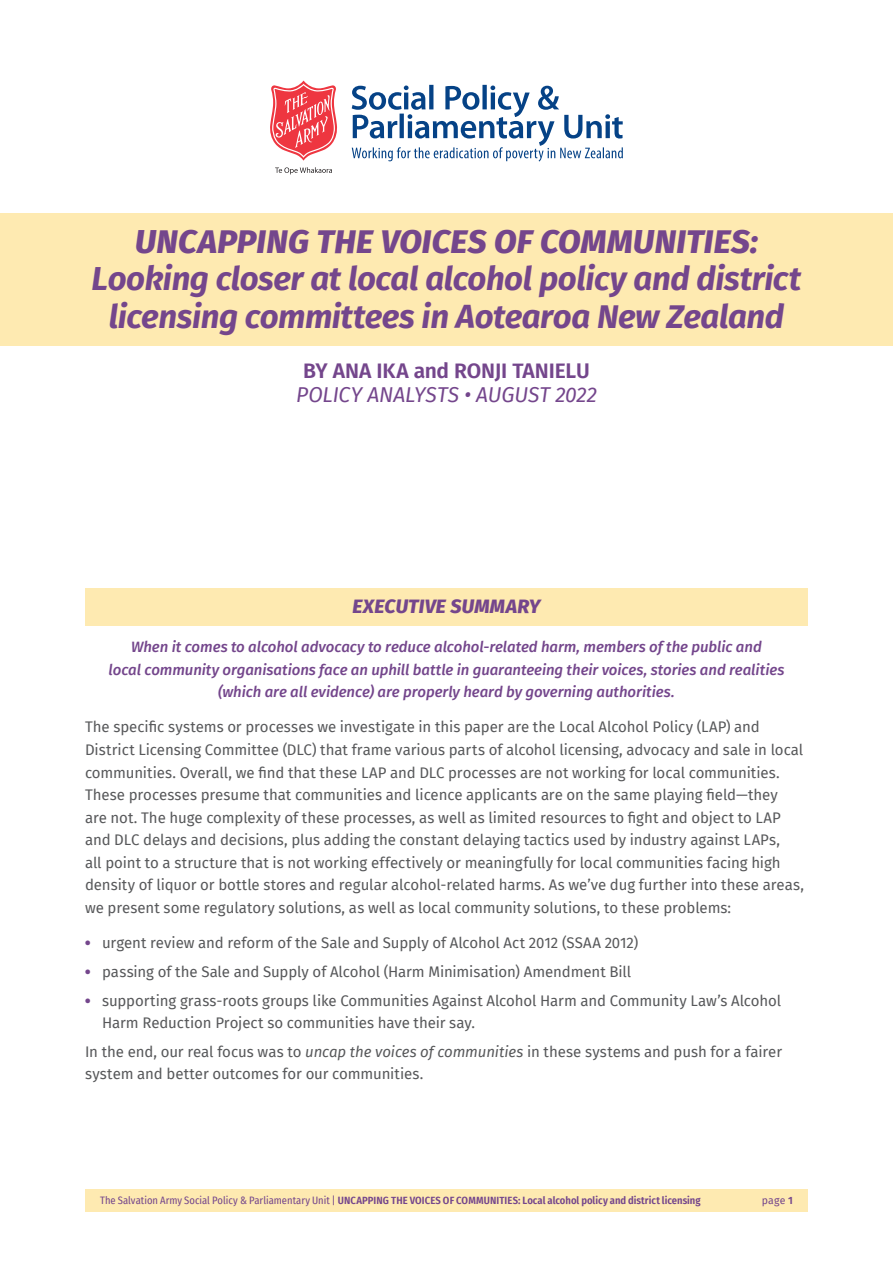
<style>
.page{position:relative;width:893px;height:1263px;background:#fff}
.page>*{position:absolute;margin:0;border:0;box-sizing:border-box;transform-origin:0 0}
.report_title{font:italic 700 33px/37.5px "Fira Sans";letter-spacing:-.015em;color:#74468c;text-align:center}
.title_sub-head{font:italic 21px "Fira Sans";letter-spacing:-.005em;color:#74468c}
.title_sub-head-2{font:600 21px "Fira Sans";letter-spacing:-.01em;color:#74468c}
.section_header{font:italic 800 19.5px "Fira Sans";letter-spacing:.01em;color:#74468c}
.body_copy{font:15px/22.5px "Fira Sans";letter-spacing:-.005em;color:#57585a}
.body_copy_BULLETS{font:15px/22.5px "Fira Sans";letter-spacing:-.005em;color:#57585a}
.introductory_note{font:italic 500 15px/22.5px "Fira Sans";letter-spacing:-.005em;color:#74468c;text-align:center}
.t1{font:600 10.5px "Fira Sans Condensed";letter-spacing:.005em;color:#74468c}
.t2{font:10.5px "Fira Sans";color:#74468c}
.s1{font-weight:800}
.s2{font-weight:900;color:#74468c}
.s3{font-style:italic}
.s4{font-weight:400}
.s5{font-weight:600}
</style>
<div class="page">
<div style="left:85px;top:1189px;width:723px;height:22px;background:#feeab1"></div>
<div style="left:0;top:213px;width:893px;height:133px;background:#feeab1"></div>
<div style="left:85px;top:588px;width:723px;height:37px;background:#feeab1"></div>
<svg style="left:270px;top:81px;width:67px;height:80px"></svg>
<svg style="left:275px;top:167px;width:57px;height:7px"></svg>
<svg style="left:352px;top:85px;width:271px;height:77px"></svg>
<p class="report_title" style="left:92px;top:220px;width:711px"><span class="s1">UNCAPPING THE VOICES OF COMMUNITIES:<br></span>Looking closer at local alcohol policy and district licensing committees in Aotearoa New Zealand</p>
<p class="title_sub-head-2" style="left:303px;top:354px;width:288px">BY ANA IKA and RONJI TANIELU</p>
<p class="title_sub-head" style="left:296px;top:379px;width:302px">POLICY ANALYSTS • AUGUST 2022</p>
<p class="section_header" style="left:352px;top:589px;width:189px">EXECUTIVE SUMMARY</p>
<p class="introductory_note" style="left:109px;top:635px;width:677px">When it comes to alcohol advocacy to reduce alcohol-related harm, members of the public and<br>local community organisations face an uphill battle in guaranteeing their voices, stories and realities (which are all evidence) are properly heard by governing authorities.</p>
<p class="body_copy" style="left:85px;top:716px;width:720px">The specific systems or processes we investigate in this paper are the Local Alcohol Policy (LAP) and District Licensing Committee (DLC) that frame various parts of alcohol licensing, advocacy and sale in local communities. Overall, we find that these LAP and DLC processes are not working for local communities.<br>These processes presume that communities and licence applicants are on the same playing field—they<br>are not. The huge complexity of these processes, as well as limited resources to fight and object to LAP and DLC delays and decisions, plus adding the constant delaying tactics used by industry against LAPs,<br>all point to a structure that is not working effectively or meaningfully for local communities facing high density of liquor or bottle stores and regular alcohol-related harms. As we’ve dug further into these areas, we present some regulatory solutions, as well as local community solutions, to these problems:</p>
<p class="body_copy_BULLETS" style="left:85px;top:931px;width:555px"><span class="s2">•</span> urgent review and reform of the Sale and Supply of Alcohol Act 2012 (SSAA 2012)</p>
<p class="body_copy_BULLETS" style="left:85px;top:960px;width:548px"><span class="s2">•</span> passing of the Sale and Supply of Alcohol (Harm Minimisation) Amendment Bill</p>
<p class="body_copy_BULLETS" style="left:102px;top:989px;width:681px;text-indent:-17px"><span class="s2">•</span> supporting grass-roots groups like Communities Against Alcohol Harm and Community Law’s Alcohol<br>Harm Reduction Project so communities have their say.</p>
<p class="body_copy" style="left:85px;top:1040px;width:699px">In the end, our real focus was to <span class="s3">uncap the voices of communities</span> in these systems and push for a fairer system and better outcomes for our communities.</p>
<p class="t1" style="left:100px;top:1192px;width:602px"><span class="s4">The Salvation Army Social Policy &amp; Parliamentary Unit |</span> UNCAPPING THE VOICES OF COMMUNITIES: Local alcohol policy and district licensing</p>
<p class="t2" style="left:762px;top:1193px;width:33px">page <span class="s5">1</span></p>
</div>
